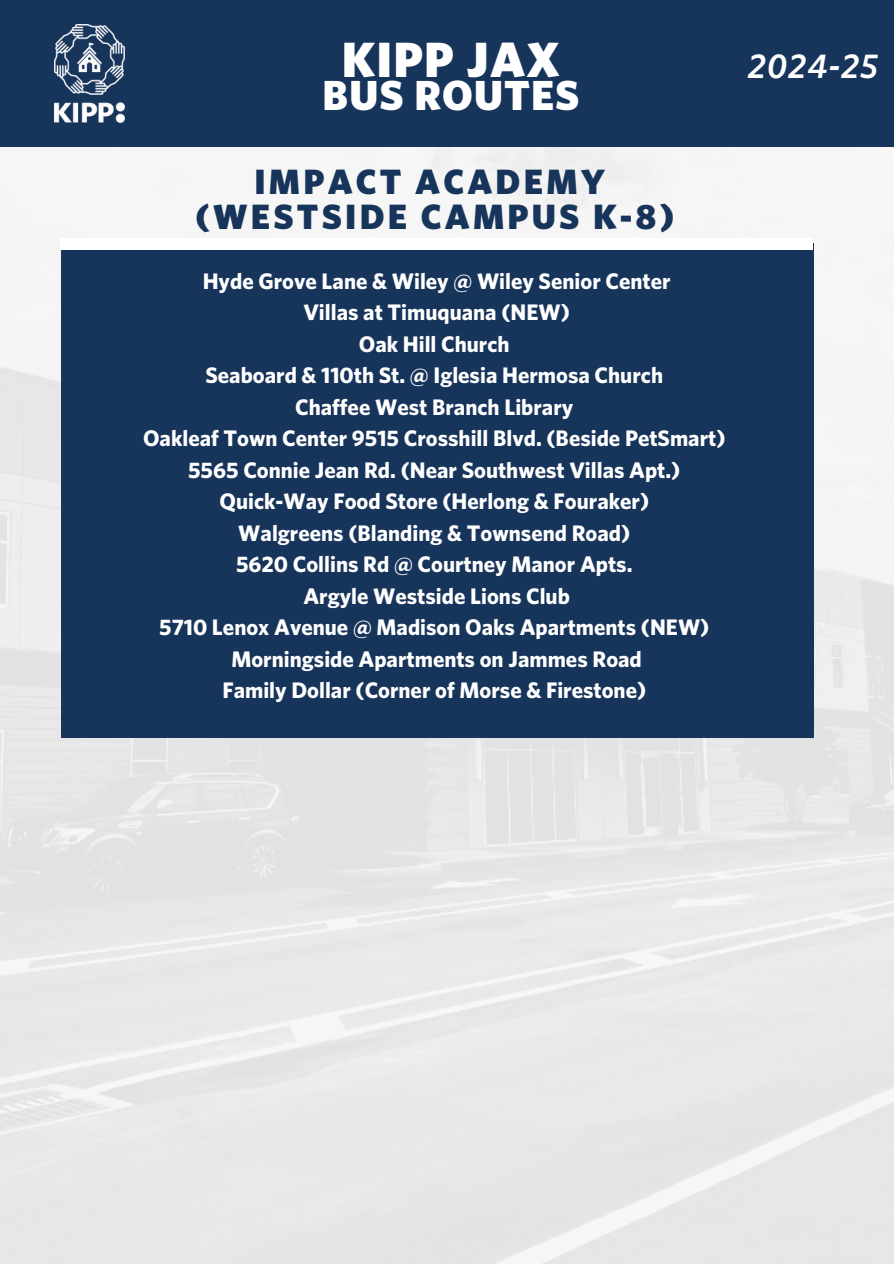
<style>
.page{position:relative;width:894px;height:1264px;background:#fff}
.page>*{position:absolute;margin:0;border:0;box-sizing:border-box;transform-origin:0 0}
.t1{font:900 49.65px "Whitney";letter-spacing:.025em;color:#fff}
.t2{font:900 42.15px "Whitney";letter-spacing:.025em;color:#fff}
.t3{font:900 35.25px/34.8px "Whitney";letter-spacing:.09em;color:#17345b;text-align:center}
.t4{font:italic 600 34.5px "Whitney";letter-spacing:.025em;color:#fff}
.t5{font:700 22.5px "Whitney";color:#fff}
</style>
<div class="page">
<img style="left:0;top:146px;width:893px;height:1117px">
<div style="left:0;top:0;width:893px;height:146px;background:#17345b"></div>
<div style="left:62px;top:243px;width:751px;height:495px;background:#17345b"></div>
<div style="left:60px;top:238px;width:752px;height:12px;background:#fff"></div>
<img style="left:54px;top:25px;width:70px;height:97px">
<p class="t1" style="left:342px;top:38px;width:219px">KIPP JAX</p>
<p class="t2" style="left:322px;top:76px;width:258px">BUS ROUTES</p>
<p class="t3" style="left:195px;top:166px;width:480px">IMPACT ACADEMY (WESTSIDE CAMPUS K-8)</p>
<h3 class="t5" style="left:203px;top:271px;width:469px">Hyde Grove Lane &amp; Wiley @ Wiley Senior Center</h3>
<h1 class="t5" style="left:303px;top:302px;width:268px">Villas at Timuquana (NEW)</h1>
<h2 class="t5" style="left:359px;top:334px;width:152px">Oak Hill Church</h2>
<p class="t5" style="left:205px;top:365px;width:459px">Seaboard &amp; 110th St. @ Iglesia Hermosa Church</p>
<p class="t5" style="left:295px;top:397px;width:279px">Chaffee West Branch Library</p>
<p class="t5" style="left:143px;top:428px;width:583px">Oakleaf Town Center 9515 Crosshill Blvd. (Beside PetSmart)</p>
<p class="t5" style="left:188px;top:460px;width:493px">5565 Connie Jean Rd. (Near Southwest Villas Apt.)</p>
<p class="t5" style="left:219px;top:491px;width:431px">Quick-Way Food Store (Herlong &amp; Fouraker)</p>
<p class="t5" style="left:238px;top:523px;width:393px">Walgreens (Blanding &amp; Townsend Road)</p>
<p class="t5" style="left:236px;top:554px;width:398px">5620 Collins Rd @ Courtney Manor Apts.</p>
<p class="t5" style="left:303px;top:586px;width:268px">Argyle Westside Lions Club</p>
<p class="t5" style="left:159px;top:617px;width:551px">5710 Lenox Avenue @ Madison Oaks Apartments (NEW)</p>
<p class="t5" style="left:231px;top:649px;width:412px">Morningside Apartments on Jammes Road</p>
<p class="t5" style="left:222px;top:680px;width:425px">Family Dollar (Corner of Morse &amp; Firestone)</p>
<p class="t4" style="left:747px;top:50px;width:132px">2024-25</p>
</div>
